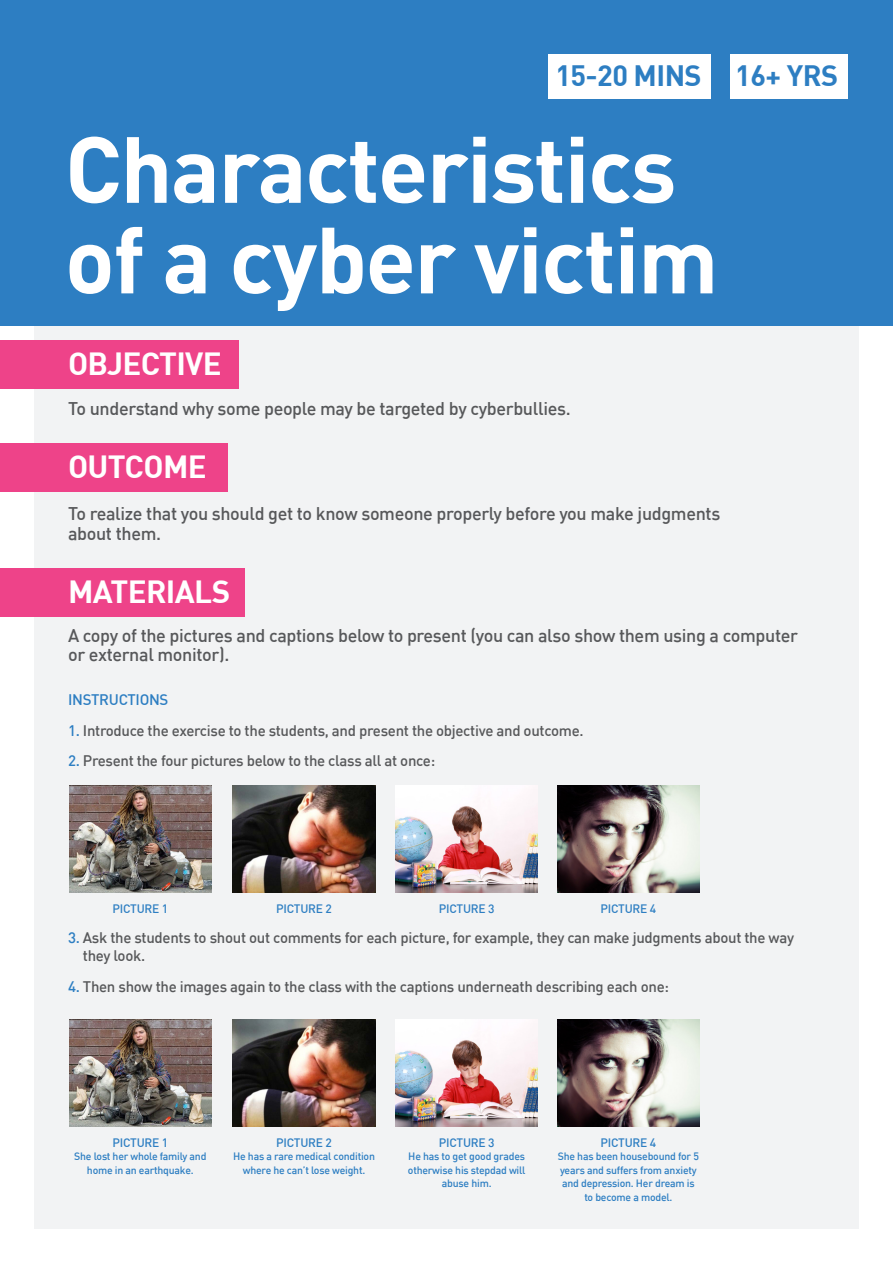
<style>
.page{position:relative;width:893px;height:1263px;background:#fff}
.page>*{position:absolute;margin:0;border:0;box-sizing:border-box;transform-origin:0 0}
.t1{font:700 92.25px/90.6px "DIN";letter-spacing:-.02em;color:#fff}
.t2{font:700 31.35px "DIN";letter-spacing:-.02em;color:#fff}
.t3{font:700 28.95px "DIN";letter-spacing:-.02em;color:#2d7ec2}
.t4{font:500 18px/19.5px "DIN";letter-spacing:-.02em;color:#57585a}
.t5{font:500 15px/18px "DIN";letter-spacing:-.02em;color:#57585a}
.t6{font:500 15px "DIN";letter-spacing:-.02em;color:#2d7ec2}
.t7{font:500 12px "DIN";letter-spacing:-.02em;color:#2d7ec2}
.t8{font:500 10.5px/13.5px "DIN";letter-spacing:-.02em;color:#2d7ec2;text-align:center}
.s1{color:#2d7ec2}
</style>
<div class="page">
<div style="left:34px;top:34px;width:825px;height:1195px;background:#f2f3f4"></div>
<div style="left:0;top:0;width:893px;height:325px;background:#2d7ec2"></div>
<div style="left:0;top:340px;width:238px;height:48px;background:#ee4389"></div>
<div style="left:548px;top:54px;width:162px;height:45px;background:#fff"></div>
<div style="left:0;top:444px;width:228px;height:48px;background:#ee4389"></div>
<div style="left:0;top:568px;width:244px;height:49px;background:#ee4389"></div>
<img style="left:69px;top:785px;width:143px;height:108px">
<img style="left:557px;top:785px;width:143px;height:108px">
<img style="left:557px;top:1019px;width:143px;height:108px">
<img style="left:233px;top:785px;width:142px;height:108px">
<img style="left:233px;top:1019px;width:142px;height:108px">
<img style="left:69px;top:1019px;width:143px;height:108px">
<img style="left:395px;top:785px;width:143px;height:108px">
<img style="left:395px;top:1019px;width:143px;height:108px">
<div style="left:730px;top:54px;width:117px;height:45px;background:#fff"></div>
<p class="t3" style="left:555px;top:57px;width:148px">15-20 MINS</p>
<p class="t3" style="left:735px;top:57px;width:104px">16+ YRS</p>
<p class="t1" style="left:65px;top:120px;width:655px">Characteristics of a cyber victim</p>
<p class="t2" style="left:68px;top:343px;width:155px">OBJECTIVE</p>
<p class="t4" style="left:68px;top:398px;width:504px">To understand why some people may be targeted by cyberbullies.</p>
<p class="t2" style="left:68px;top:447px;width:140px">OUTCOME</p>
<p class="t4" style="left:68px;top:503px;width:654px">To realize that you should get to know someone properly before you make judgments about them.</p>
<p class="t2" style="left:68px;top:571px;width:164px">MATERIALS</p>
<p class="t4" style="left:68px;top:625px;width:731px">A copy of the pictures and captions below to present (you can also show them using a computer or external monitor).</p>
<p class="t6" style="left:68px;top:690px;width:102px">INSTRUCTIONS</p>
<p class="t5" style="left:68px;top:721px;width:517px"><span class="s1">1.</span> Introduce the exercise to the students, and present the objective and outcome.</p>
<p class="t5" style="left:68px;top:751px;width:369px"><span class="s1">2.</span> Present the four pictures below to the class all at once:</p>
<p class="t7" style="left:439px;top:901px;width:57px">PICTURE 3</p>
<p class="t7" style="left:113px;top:901px;width:57px">PICTURE 1</p>
<p class="t5" style="left:83px;top:928px;width:713px;text-indent:-15px"><span class="s1">3.</span> Ask the students to shout out comments for each picture, for example, they can make judgments about the way they look.</p>
<p class="t5" style="left:68px;top:976px;width:603px"><span class="s1">4.</span> Then show the images again to the class with the captions underneath describing each one:</p>
<p class="t7" style="left:276px;top:901px;width:57px">PICTURE 2</p>
<p class="t7" style="left:601px;top:901px;width:57px">PICTURE 4</p>
<p class="t7" style="left:113px;top:1135px;width:57px">PICTURE 1</p>
<p class="t8" style="left:74px;top:1149px;width:134px">She lost her whole family and home in an earthquake.</p>
<p class="t7" style="left:276px;top:1135px;width:57px">PICTURE 2</p>
<p class="t8" style="left:233px;top:1149px;width:143px">He has a rare medical condition where he can’t lose weight.</p>
<p class="t7" style="left:439px;top:1135px;width:57px">PICTURE 3</p>
<p class="t8" style="left:408px;top:1149px;width:119px">He has to get good grades otherwise his stepdad will abuse him.</p>
<p class="t7" style="left:601px;top:1135px;width:57px">PICTURE 4</p>
<p class="t8" style="left:558px;top:1149px;width:143px">She has been housebound for 5 years and suffers from anxiety and depression. Her dream is to become a model.</p>
</div>
